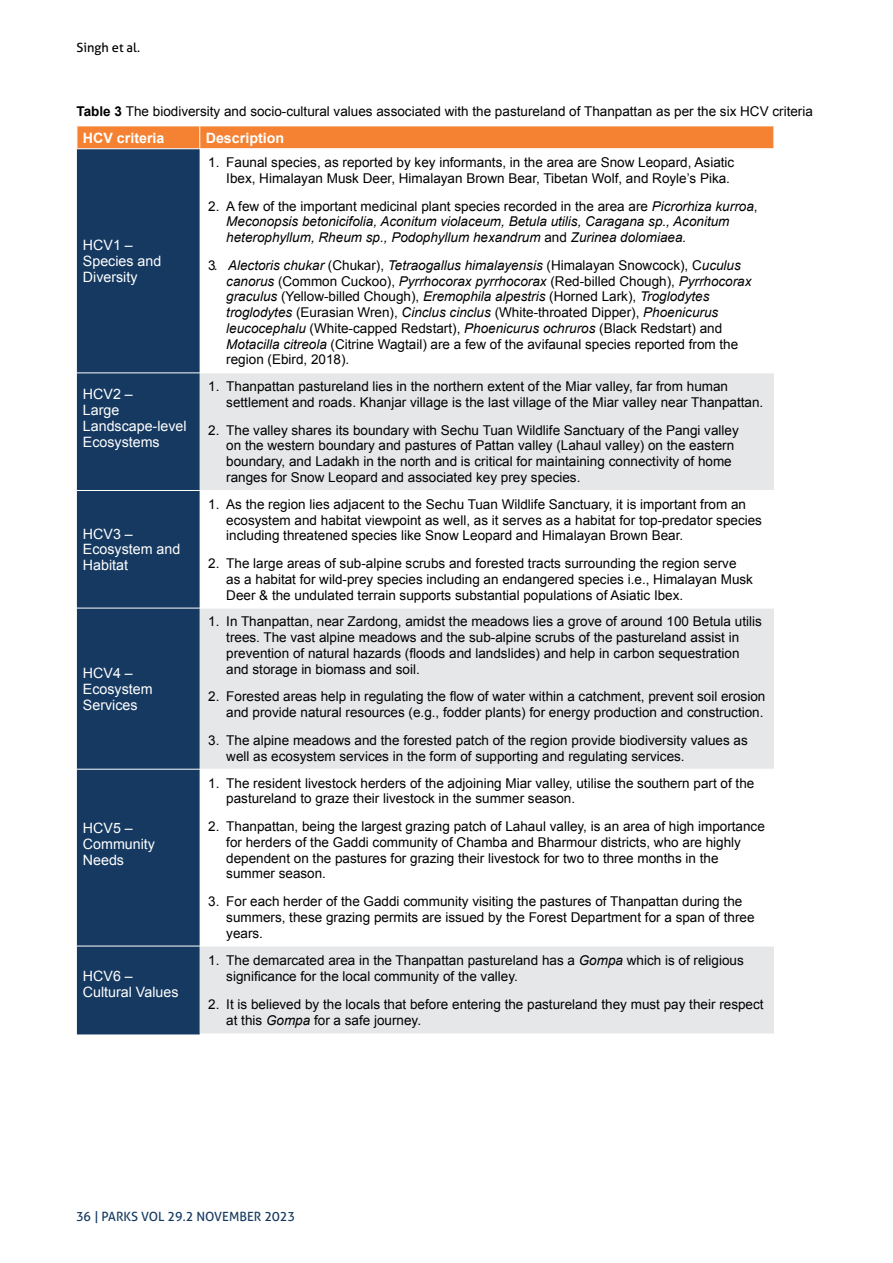
<style>
.page{position:relative;width:893px;height:1263px;background:#fff}
.page>*{position:absolute;margin:0;border:0;box-sizing:border-box;transform-origin:0 0}
.t1{font:14.25px/15.8px "Arial";color:#fff}
.t2{font:700 14.25px "Arial";color:#fff}
.t3{font:13.5px/15.8px "Arial";color:#000}
.t4{font:italic 13.5px/15.8px "Arial";color:#000}
.t5{font:12.75px "Aller";color:#153961}
.t6{font:12.75px "Aller";color:#000}
.s1{font-weight:700}
.s2{font-style:normal}
.s3{font-style:italic}
</style>
<div class="page">
<div style="left:77px;top:149px;width:123px;height:884px;background:#153961"></div>
<svg style="left:200px;top:373px;width:574px;height:660px;fill:#e6e7e8"></svg>
<hr style="left:77px;top:1033px;width:123px;height:1px;background:#153961">
<div style="left:77px;top:126px;width:697px;height:22px;background:#f58232"></div>
<hr style="left:200px;top:769px;width:574px;height:1px;background:#fff">
<hr style="left:200px;top:946px;width:574px;height:1px;background:#fff">
<hr style="left:200px;top:490px;width:574px;height:1px;background:#fff">
<hr style="left:200px;top:608px;width:574px;height:1px;background:#fff">
<hr style="left:77px;top:946px;width:123px;height:1px;background:#fff">
<hr style="left:77px;top:373px;width:123px;height:1px;background:#fff">
<hr style="left:77px;top:490px;width:123px;height:1px;background:#fff">
<hr style="left:77px;top:608px;width:123px;height:1px;background:#fff">
<hr style="left:77px;top:769px;width:123px;height:1px;background:#fff">
<p class="t6" style="left:77px;top:39px;width:65px">Singh et al.</p>
<p class="t3" style="left:77px;top:104px;width:738px"><span class="s1">Table 3</span> The biodiversity and socio-cultural values associated with the pastureland of Thanpattan as per the six HCV criteria</p>
<p class="t2" style="left:83px;top:128px;width:83px">HCV criteria</p>
<p class="t2" style="left:206px;top:128px;width:80px">Description</p>
<p class="t1" style="left:83px;top:238px;width:80px">HCV1 –<br>Species and<br>Diversity</p>
<p class="t3" style="left:226px;top:155px;width:510px;text-indent:-18px">1. Faunal species, as reported by key informants, in the area are Snow Leopard, Asiatic<br>Ibex, Himalayan Musk Deer, Himalayan Brown Bear, Tibetan Wolf, and Royle’s Pika.</p>
<p class="t4" style="left:226px;top:198px;width:533px;text-indent:-18px"><span class="s2">2. A few of the important medicinal plant species recorded in the area are</span> Picrorhiza kurroa<span class="s2">,<br></span>Meconopsis betonicifolia, Aconitum violaceum, Betula utilis, Caragana sp., Aconitum heterophyllum, Rheum sp., Podophyllum hexandrum <span class="s2">and</span> Zurinea dolomiaea.</p>
<p class="t3" style="left:226px;top:257px;width:527px;text-indent:-18px">3. <span class="s3">Alectoris chukar</span> (Chukar), <span class="s3">Tetraogallus himalayensis</span> (Himalayan Snowcock), C<span class="s3">uculus canorus</span> (Common Cuckoo), <span class="s3">Pyrrhocorax pyrrhocorax</span> (Red-billed Chough), <span class="s3">Pyrrhocorax graculus</span> (Yellow-billed Chough), <span class="s3">Eremophila alpestris</span> (Horned Lark), <span class="s3">Troglodytes troglodytes</span> (Eurasian Wren), <span class="s3">Cinclus cinclus</span> (White-throated Dipper), <span class="s3">Phoenicurus leucocephalu</span> (White-capped Redstart), <span class="s3">Phoenicurus ochruros</span> (Black Redstart) and <span class="s3">Motacilla citreola</span> (Citrine Wagtail) are a few of the avifaunal species reported from the region (Ebird, 2018).</p>
<p class="t1" style="left:83px;top:387px;width:105px">HCV2 –<br>Large<br>Landscape-level<br>Ecosystems</p>
<p class="t3" style="left:226px;top:379px;width:539px;text-indent:-18px">1. Thanpattan pastureland lies in the northern extent of the Miar valley, far from human settlement and roads. Khanjar village is the last village of the Miar valley near Thanpattan.</p>
<p class="t3" style="left:226px;top:422px;width:514px;text-indent:-18px">2. The valley shares its boundary with Sechu Tuan Wildlife Sanctuary of the Pangi valley on the western boundary and pastures of Pattan valley (Lahaul valley) on the eastern boundary, and Ladakh in the north and is critical for maintaining connectivity of home ranges for Snow Leopard and associated key prey species.</p>
<p class="t1" style="left:83px;top:526px;width:99px">HCV3 –<br>Ecosystem and<br>Habitat</p>
<p class="t1" style="left:83px;top:665px;width:71px">HCV4 –<br>Ecosystem<br>Services</p>
<p class="t1" style="left:83px;top:820px;width:74px">HCV5 –<br>Community<br>Needs</p>
<p class="t1" style="left:83px;top:968px;width:97px">HCV6 –<br>Cultural Values</p>
<p class="t3" style="left:226px;top:496px;width:537px;text-indent:-18px">1. As the region lies adjacent to the Sechu Tuan Wildlife Sanctuary, it is important from an ecosystem and habitat viewpoint as well, as it serves as a habitat for top-predator species including threatened species like Snow Leopard and Himalayan Brown Bear.</p>
<p class="t3" style="left:226px;top:556px;width:528px;text-indent:-18px">2. The large areas of sub-alpine scrubs and forested tracts surrounding the region serve as a habitat for wild-prey species including an endangered species i.e., Himalayan Musk<br>Deer &amp; the undulated terrain supports substantial populations of Asiatic Ibex.</p>
<p class="t3" style="left:226px;top:614px;width:537px;text-indent:-18px">1. In Thanpattan, near Zardong, amidst the meadows lies a grove of around 100 Betula utilis trees. The vast alpine meadows and the sub-alpine scrubs of the pastureland assist in prevention of natural hazards (floods and landslides) and help in carbon sequestration and storage in biomass and soil.</p>
<p class="t3" style="left:208px;top:689px;width:559px;text-align:right">2. Forested areas help in regulating the flow of water within a catchment, prevent soil erosion and provide natural resources (e.g., fodder plants) for energy production and construction.</p>
<p class="t3" style="left:226px;top:732px;width:523px;text-indent:-18px">3. The alpine meadows and the forested patch of the region provide biodiversity values as well as ecosystem services in the form of supporting and regulating services.</p>
<p class="t3" style="left:226px;top:775px;width:530px;text-indent:-18px">1. The resident livestock herders of the adjoining Miar valley, utilise the southern part of the pastureland to graze their livestock in the summer season.</p>
<p class="t3" style="left:226px;top:818px;width:540px;text-indent:-18px">2. Thanpattan, being the largest grazing patch of Lahaul valley, is an area of high importance for herders of the Gaddi community of Chamba and Bharmour districts, who are highly dependent on the pastures for grazing their livestock for two to three months in the summer season.</p>
<p class="t3" style="left:226px;top:893px;width:530px;text-indent:-18px">3. For each herder of the Gaddi community visiting the pastures of Thanpattan during the summers, these grazing permits are issued by the Forest Department for a span of three years.</p>
<p class="t3" style="left:226px;top:953px;width:519px;text-indent:-18px">1. The demarcated area in the Thanpattan pastureland has a <span class="s3">Gompa</span> which is of religious significance for the local community of the valley.</p>
<p class="t3" style="left:226px;top:996px;width:539px;text-indent:-18px">2. It is believed by the locals that before entering the pastureland they must pay their respect at this <span class="s3">Gompa</span> for a safe journey.</p>
<p class="t5" style="left:76px;top:1208px;width:221px">36 | PARKS VOL 29.2 NOVEMBER 2023</p>
</div>
